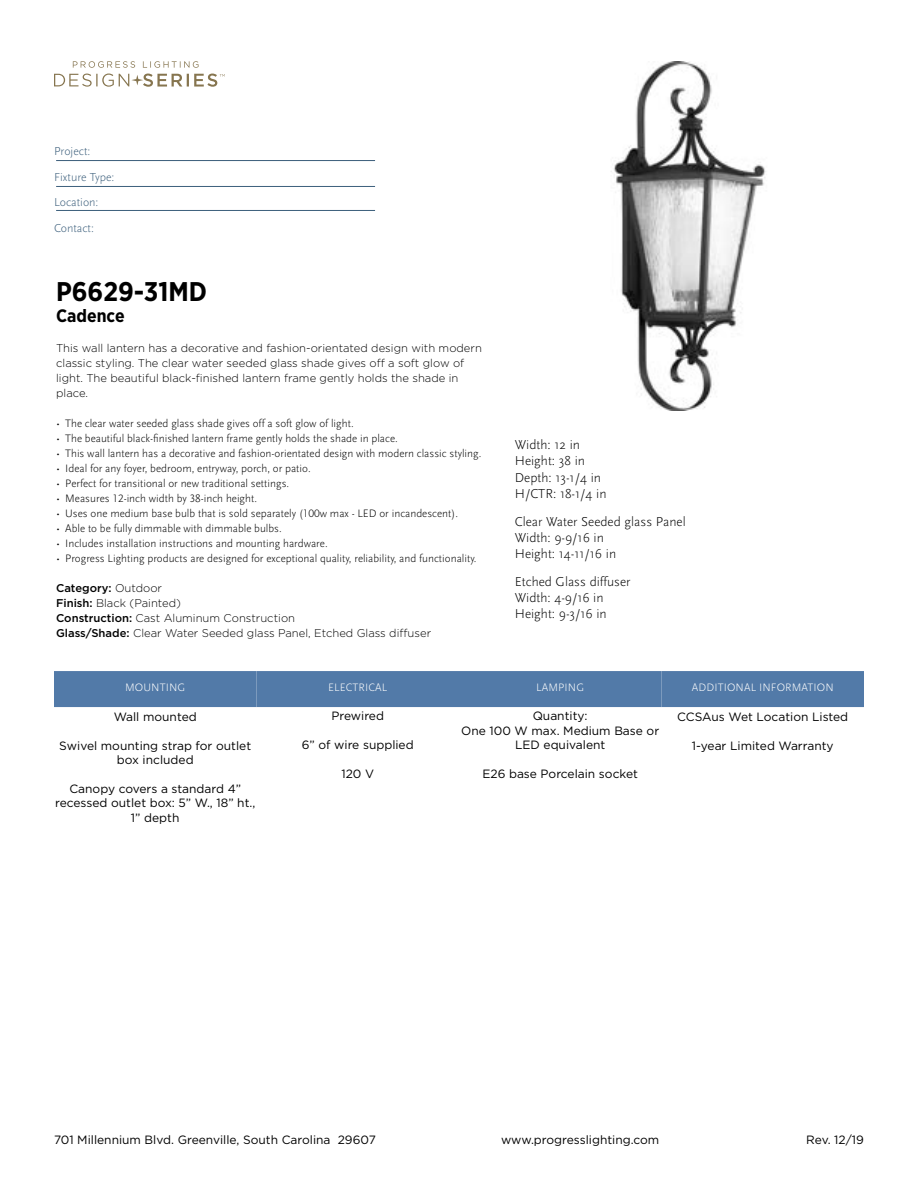
<style>
.page{position:relative;width:918px;height:1188px;background:#fff}
.page>*{position:absolute;margin:0;border:0;box-sizing:border-box;transform-origin:0 0}
.t1{font:700 27px "Gotham Narrow";color:#000}
.t2{font:700 18px "Gotham Narrow";color:#000}
.t3{font:300 13.5px/16.2px "Scala Sans Pro";color:#000}
.t4{font:12px/14.4px "Gotham";color:#000;text-align:center}
.t5{font:300 12px/25.5px "Scala Sans Pro";color:#3b5e7b}
.t6{font:300 11.25px "Scala Sans Pro";color:#000}
.t7{font:300 11.25px/15px "Gotham";color:#000}
.t8{font:300 11.25px "Scala Sans Pro";letter-spacing:.01em;color:#fff}
.s1{font-weight:500}
</style>
<div class="page">
<svg style="left:54px;top:61px;width:171px;height:26px"></svg>
<hr style="left:56px;top:160px;width:319px;height:1px;background:#3b5e7b">
<hr style="left:56px;top:186px;width:319px;height:1px;background:#3b5e7b">
<hr style="left:56px;top:210px;width:319px;height:1px;background:#3b5e7b">
<img style="left:611px;top:61px;width:155px;height:349px">
<div style="left:54px;top:671px;width:202px;height:36px;background:#527aa8"></div>
<div style="left:256px;top:671px;width:203px;height:36px;background:#527aa8"></div>
<div style="left:459px;top:671px;width:203px;height:36px;background:#527aa8"></div>
<div style="left:662px;top:671px;width:202px;height:36px;background:#527aa8"></div>
<p class="t5" style="left:54px;top:139px;width:62px">Project:<br>Fixture Type:<br>Location:<br>Contact:</p>
<h1 class="t1" style="left:56px;top:274px;width:152px">P6629-31MD</h1>
<h2 class="t2" style="left:56px;top:304px;width:70px">Cadence</h2>
<p class="t7" style="left:56px;top:340px;width:427px">This wall lantern has a decorative and fashion-orientated design with modern classic styling. The clear water seeded glass shade gives off a soft glow of light. The beautiful black-finished lantern frame gently holds the shade in place.</p>
<p class="t6" style="left:56px;top:417px;width:299px">• The clear water seeded glass shade gives off a soft glow of light.</p>
<p class="t6" style="left:56px;top:432px;width:343px">• The beautiful black-finished lantern frame gently holds the shade in place.</p>
<p class="t6" style="left:56px;top:447px;width:427px">• This wall lantern has a decorative and fashion-orientated design with modern classic styling.</p>
<p class="t6" style="left:56px;top:462px;width:256px">• Ideal for any foyer, bedroom, entryway, porch, or patio.</p>
<p class="t6" style="left:56px;top:477px;width:235px">• Perfect for transitional or new traditional settings.</p>
<p class="t6" style="left:56px;top:492px;width:202px">• Measures 12-inch width by 38-inch height.</p>
<p class="t6" style="left:56px;top:507px;width:403px">• Uses one medium base bulb that is sold separately (100w max - LED or incandescent).</p>
<p class="t6" style="left:56px;top:522px;width:227px">• Able to be fully dimmable with dimmable bulbs.</p>
<p class="t6" style="left:56px;top:537px;width:273px">• Includes installation instructions and mounting hardware.</p>
<p class="t6" style="left:56px;top:552px;width:422px">• Progress Lighting products are designed for exceptional quality, reliability, and functionality.</p>
<p class="t7" style="left:56px;top:580px;width:377px"><span class="s1">Category:</span> Outdoor<br><span class="s1">Finish:</span> Black (Painted)<br><span class="s1">Construction:</span> Cast Aluminum Construction<br><span class="s1">Glass/Shade:</span> Clear Water Seeded glass Panel, Etched Glass diffuser</p>
<p class="t3" style="left:515px;top:437px;width:93px">Width: 12 in<br>Height: 38 in<br>Depth: 13-1/4 in<br>H/CTR: 18-1/4 in</p>
<p class="t3" style="left:515px;top:513px;width:173px">Clear Water Seeded glass Panel<br>Width: 9-9/16 in<br>Height: 14-11/16 in</p>
<p class="t3" style="left:515px;top:574px;width:117px">Etched Glass diffuser<br>Width: 4-9/16 in<br>Height: 9-3/16 in</p>
<p class="t8" style="left:125px;top:681px;width:62px">MOUNTING</p>
<p class="t4" style="left:114px;top:709px;width:84px">Wall mounted</p>
<p class="t4" style="left:59px;top:738px;width:193px">Swivel mounting strap for outlet box included</p>
<p class="t4" style="left:55px;top:781px;width:202px">Canopy covers a standard 4” recessed outlet box: 5” W., 18” ht.,<br>1” depth</p>
<p class="t8" style="left:328px;top:681px;width:61px">ELECTRICAL</p>
<p class="t4" style="left:331px;top:708px;width:54px">Prewired</p>
<p class="t4" style="left:302px;top:737px;width:113px">6” of wire supplied</p>
<p class="t4" style="left:341px;top:766px;width:34px">120 V</p>
<p class="t8" style="left:536px;top:681px;width:49px">LAMPING</p>
<p class="t4" style="left:461px;top:708px;width:199px">Quantity:<br>One 100 W max. Medium Base or<br>LED equivalent</p>
<p class="t4" style="left:482px;top:766px;width:157px">E26 base Porcelain socket</p>
<p class="t8" style="left:692px;top:681px;width:143px">ADDITIONAL INFORMATION</p>
<p class="t4" style="left:677px;top:709px;width:173px">CCSAus Wet Location Listed</p>
<p class="t4" style="left:692px;top:738px;width:143px">1-year Limited Warranty</p>
<p class="t4" style="left:54px;top:1132px;width:323px">701 Millennium Blvd. Greenville, South Carolina 29607</p>
<p class="t4" style="left:501px;top:1132px;width:160px">www.progresslighting.com</p>
<p class="t4" style="left:806px;top:1132px;width:59px">Rev. 12/19</p>
</div>
